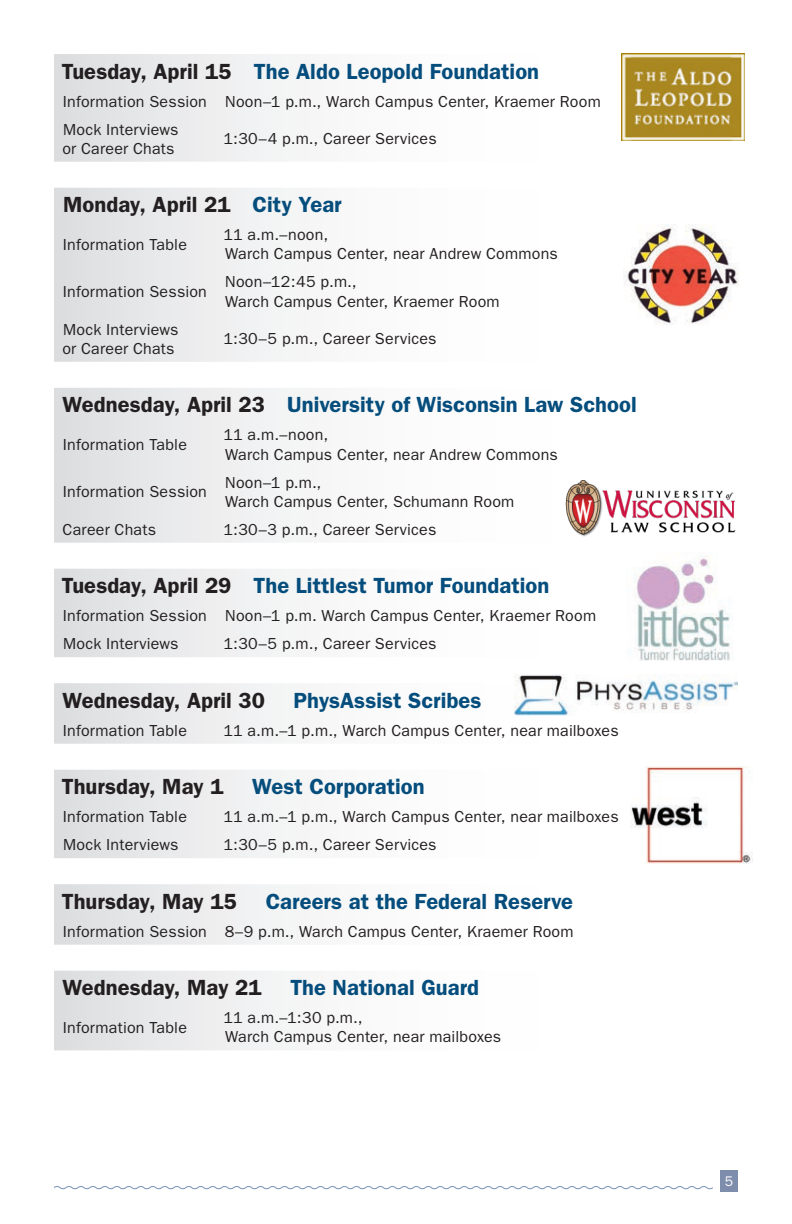
<style>
.page{position:relative;width:792px;height:1224px;background:#fff}
.page>*{position:absolute;margin:0;border:0;box-sizing:border-box;transform-origin:0 0}
.t1{font:600 22px "Franklin Gothic";color:#044d7c}
.t2{font:600 22px "Franklin Gothic";color:#231f20}
.t3{font:16px/19.2px "Franklin Gothic";letter-spacing:.015em;color:#231f20}
.t4{font:14px "Franklin Gothic";color:#fff}
.s1{color:#231f20}
.s2{color:#044d7c}
</style>
<div class="page">
<div style="left:720px;top:1170px;width:18px;height:22px;background:#7f8dad"></div>
<svg style="left:53px;top:1186px;width:660px;height:4px"></svg>
<svg style="left:54px;top:54px;width:576px;height:108px"></svg>
<svg style="left:54px;top:188px;width:242px;height:174px"></svg>
<svg style="left:54px;top:388px;width:250px;height:155px"></svg>
<svg style="left:54px;top:569px;width:242px;height:88px"></svg>
<svg style="left:54px;top:683px;width:242px;height:61px"></svg>
<svg style="left:54px;top:770px;width:242px;height:88px"></svg>
<svg style="left:54px;top:884px;width:242px;height:61px"></svg>
<svg style="left:54px;top:971px;width:242px;height:79px"></svg>
<img style="left:624px;top:225px;width:115px;height:99px">
<img style="left:634px;top:556px;width:99px;height:105px">
<img style="left:514px;top:675px;width:224px;height:41px">
<img style="left:631px;top:767px;width:121px;height:96px">
<img style="left:565px;top:480px;width:171px;height:57px">
<img style="left:621px;top:54px;width:123px;height:86px">
<p class="t1" style="left:62px;top:58px;width:479px"><span class="s1">Tuesday, April 15</span> The Aldo Leopold Foundation</p>
<p class="t3" style="left:63px;top:92px;width:145px">Information Session</p>
<p class="t3" style="left:225px;top:92px;width:377px">Noon–1 p.m., Warch Campus Center, Kraemer Room</p>
<p class="t3" style="left:62px;top:120px;width:118px">Mock Interviews or Career Chats</p>
<p class="t3" style="left:224px;top:129px;width:215px">1:30–4 p.m., Career Services</p>
<p class="t2" style="left:63px;top:192px;width:280px">Monday, April 21 <span class="s2">City Year</span></p>
<p class="t3" style="left:63px;top:235px;width:126px">Information Table</p>
<p class="t3" style="left:224px;top:225px;width:336px">11 a.m.–noon,<br>Warch Campus Center, near Andrew Commons</p>
<p class="t3" style="left:63px;top:282px;width:145px">Information Session</p>
<p class="t3" style="left:225px;top:272px;width:276px">Noon–12:45 p.m.,<br>Warch Campus Center, Kraemer Room</p>
<p class="t3" style="left:62px;top:320px;width:118px">Mock Interviews or Career Chats</p>
<p class="t3" style="left:224px;top:329px;width:215px">1:30–5 p.m., Career Services</p>
<p class="t1" style="left:63px;top:392px;width:576px"><span class="s1">Wednesday, April 23</span> University of Wisconsin Law School</p>
<p class="t3" style="left:63px;top:435px;width:126px">Information Table</p>
<p class="t3" style="left:224px;top:425px;width:336px">11 a.m.–noon,<br>Warch Campus Center, near Andrew Commons</p>
<p class="t3" style="left:63px;top:482px;width:145px">Information Session</p>
<p class="t3" style="left:225px;top:473px;width:291px">Noon–1 p.m.,<br>Warch Campus Center, Schumann Room</p>
<p class="t3" style="left:63px;top:520px;width:95px">Career Chats</p>
<p class="t3" style="left:224px;top:520px;width:214px">1:30–3 p.m., Career Services</p>
<p class="t1" style="left:62px;top:573px;width:489px"><span class="s1">Tuesday, April 29</span> The Littlest Tumor Foundation</p>
<p class="t3" style="left:63px;top:606px;width:145px">Information Session</p>
<p class="t3" style="left:225px;top:606px;width:373px">Noon–1 p.m. Warch Campus Center, Kraemer Room</p>
<p class="t3" style="left:63px;top:634px;width:117px">Mock Interviews</p>
<p class="t3" style="left:224px;top:634px;width:215px">1:30–5 p.m., Career Services</p>
<p class="t2" style="left:63px;top:687px;width:204px">Wednesday, April 30</p>
<p class="t1" style="left:294px;top:687px;width:189px">PhysAssist Scribes</p>
<p class="t3" style="left:63px;top:721px;width:126px">Information Table</p>
<p class="t3" style="left:224px;top:721px;width:397px">11 a.m.–1 p.m., Warch Campus Center, near mailboxes</p>
<p class="t2" style="left:62px;top:774px;width:163px">Thursday, May 1</p>
<p class="t1" style="left:252px;top:774px;width:174px">West Corporation</p>
<p class="t3" style="left:63px;top:807px;width:126px">Information Table</p>
<p class="t3" style="left:224px;top:807px;width:397px">11 a.m.–1 p.m., Warch Campus Center, near mailboxes</p>
<p class="t3" style="left:63px;top:835px;width:117px">Mock Interviews</p>
<p class="t3" style="left:224px;top:835px;width:215px">1:30–5 p.m., Career Services</p>
<p class="t2" style="left:62px;top:888px;width:177px">Thursday, May 15</p>
<p class="t1" style="left:266px;top:888px;width:309px">Careers at the Federal Reserve</p>
<p class="t3" style="left:63px;top:922px;width:145px">Information Session</p>
<p class="t3" style="left:225px;top:922px;width:350px">8–9 p.m., Warch Campus Center, Kraemer Room</p>
<p class="t2" style="left:63px;top:975px;width:201px">Wednesday, May 21</p>
<p class="t1" style="left:290px;top:975px;width:190px">The National Guard</p>
<p class="t3" style="left:63px;top:1018px;width:126px">Information Table</p>
<p class="t3" style="left:224px;top:1008px;width:279px">11 a.m.–1:30 p.m.,<br>Warch Campus Center, near mailboxes</p>
<p class="t4" style="left:725px;top:1173px;width:10px">5</p>
</div>
